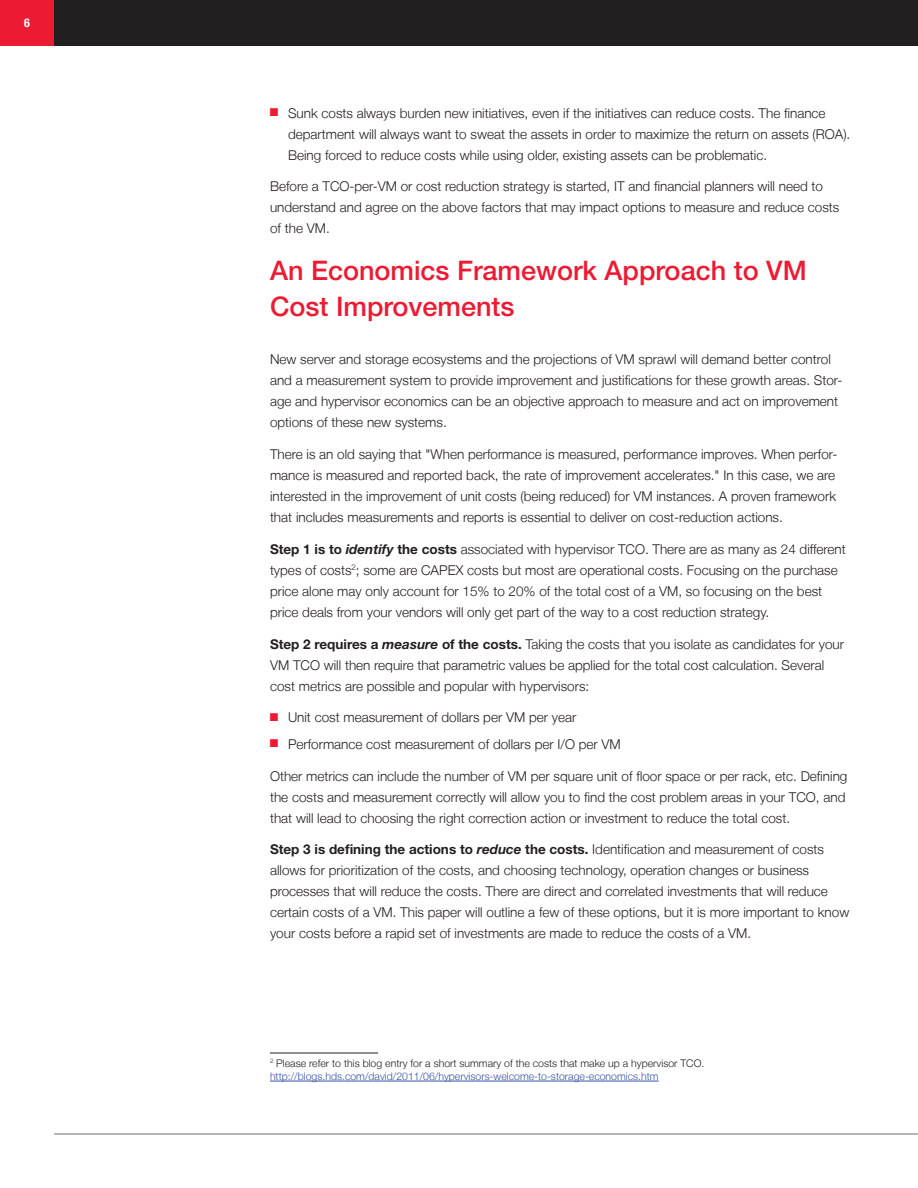
<style>
.page{position:relative;width:918px;height:1188px;background:#fff}
.page>*{position:absolute;margin:0;border:0;box-sizing:border-box;transform-origin:0 0}
.t1{font:500 27px/36px "Helvetica Neue LT Std";color:#ed1a33}
.t2{font:300 13.5px/21px "Helvetica Neue LT";color:#231f20}
.t3{font:700 13.5px "Helvetica Neue LT Std";color:#231f20}
.t4{font:700 condensed 12px "Helvetica Neue LT Std";color:#fff}
.t5{font:300 10.5px/13.5px "Helvetica Neue LT";color:#3853a3}
.s1{color:#ed1a33}
.s2{font-family:"Helvetica Neue LT Std";font-weight:700}
.s3{font-family:"Helvetica Neue LT Std";font-weight:700;font-style:italic}
.s4{font-style:italic}
.s5{font-family:"Helvetica Neue LT";font-weight:300}
.s6{color:#231f20}
</style>
<div class="page">
<hr style="left:54px;top:1134px;width:864px;height:1px;background:#6c6d70">
<div style="left:54px;top:0;width:864px;height:46px;background:#231f20"></div>
<div style="left:0;top:0;width:54px;height:46px;background:#ed1a33"></div>
<hr style="left:270px;top:1053px;width:108px;height:1px;background:#231f20">
<hr style="left:270px;top:1081px;width:389px;height:1px;background:#3853a3">
<p class="t4" style="left:24px;top:16px;width:7px">6</p>
<p class="t2" style="left:288px;top:102px;width:564px;text-indent:-18px"><span class="s1">■</span> Sunk costs always burden new initiatives, even if the initiatives can reduce costs. The finance department will always want to sweat the assets in order to maximize the return on assets (ROA).<br>Being forced to reduce costs while using older, existing assets can be problematic.</p>
<p class="t2" style="left:270px;top:176px;width:571px">Before a TCO-per-VM or cost reduction strategy is started, IT and financial planners will need to understand and agree on the above factors that may impact options to measure and reduce costs of the VM.</p>
<h1 class="t1" style="left:270px;top:252px;width:538px">An Economics Framework Approach to VM<br>Cost Improvements</h1>
<p class="t2" style="left:270px;top:349px;width:574px">New server and storage ecosystems and the projections of VM sprawl will demand better control and a measurement system to provide improvement and justifications for these growth areas. Stor&shy;age and hypervisor economics can be an objective approach to measure and act on improvement options of these new systems.</p>
<p class="t2" style="left:270px;top:443px;width:569px">There is an old saying that "When performance is measured, performance improves. When perfor&shy;mance is measured and reported back, the rate of improvement accelerates." In this case, we are interested in the improvement of unit costs (being reduced) for VM instances. A proven framework that includes measurements and reports is essential to deliver on cost-reduction actions.</p>
<p class="t2" style="left:270px;top:538px;width:577px"><span class="s2">Step 1 is to</span> <span class="s3">identify</span> <span class="s2">the costs</span> associated with hypervisor TCO. There are as many as 24 different types of costs<sup>2</sup>; some are CAPEX costs but most are operational costs. Focusing on the purchase price alone may only account for 15% to 20% of the total cost of a VM, so focusing on the best price deals from your vendors will only get part of the way to a cost reduction strategy.</p>
<p class="t2" style="left:270px;top:633px;width:576px"><span class="s2">Step 2 requires a</span> <span class="s3">measure</span> <span class="s2">of the costs.</span> Taking the costs that you isolate as candidates for your<br>VM TCO will then require that parametric values be applied for the total cost calculation. Several cost metrics are possible and popular with hypervisors:</p>
<p class="t2" style="left:270px;top:707px;width:308px"><span class="s1">■</span> Unit cost measurement of dollars per VM per year</p>
<p class="t2" style="left:270px;top:733px;width:352px"><span class="s1">■</span> Performance cost measurement of dollars per I/O per VM</p>
<p class="t2" style="left:270px;top:765px;width:579px">Other metrics can include the number of VM per square unit of floor space or per rack, etc. Defining the costs and measurement correctly will allow you to find the cost problem areas in your TCO, and that will lead to choosing the right correction action or investment to reduce the total cost.</p>
<p class="t3" style="left:270px;top:841px;width:556px">Step 3 is defining the actions to <span class="s4">reduce</span> the costs. <span class="s5">Identification and measurement of costs</span></p>
<p class="t2" style="left:270px;top:860px;width:581px">allows for prioritization of the costs, and choosing technology, operation changes or business processes that will reduce the costs. There are direct and correlated investments that will reduce certain costs of a VM. This paper will outline a few of these options, but it is more important to know your costs before a rapid set of investments are made to reduce the costs of a VM.</p>
<p class="t5" style="left:270px;top:1056px;width:436px"><sup>2</sup> <span class="s6">Please refer to this blog entry for a short summary of the costs that make up a hypervisor TCO. </span>http://blogs.hds.com/david/2011/06/hypervisors-welcome-to-storage-economics.htm</p>
</div>
